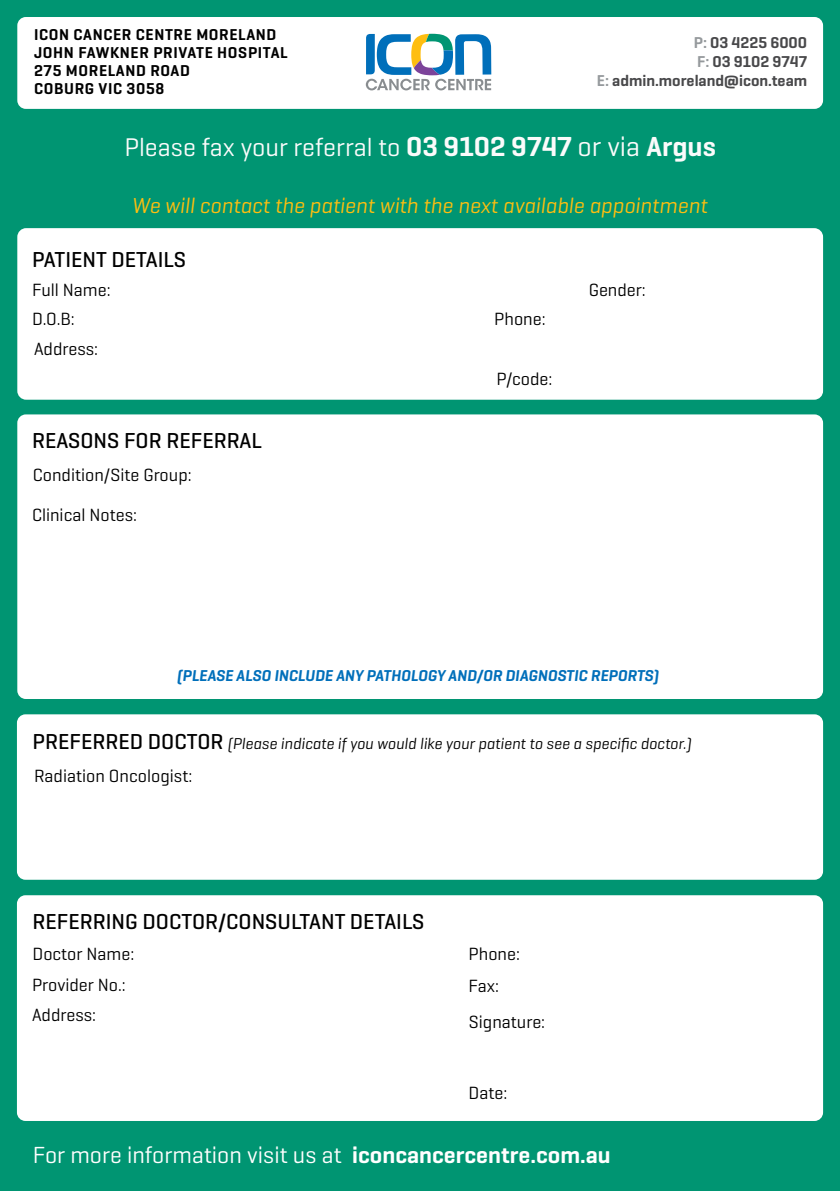
<style>
.page{position:relative;width:840px;height:1191px;background:#fff}
.page>*{position:absolute;margin:0;border:0;box-sizing:border-box;transform-origin:0 0}
.t1{font:26px "Geogrotesque";color:#fbfbfb}
.t2{font:23.6px "Geogrotesque";color:#fff}
.t3{font:500 22px "Geogrotesque";color:#000}
.t4{font:italic 22px "Geogrotesque";color:#febe10}
.t5{font:18px/30.8px "Geogrotesque";color:#000}
.t6{font:600 16px/18px "Geogrotesque";letter-spacing:.04em;color:#000}
.t7{font:italic 16px "Geogrotesque";color:#000}
.t8{font:italic 600 16px "Geogrotesque";color:#006fba}
.t9{font:600 16px/19.2px "Geogrotesque";color:#48484a;text-align:right}
.s1{color:#95999c}
.s2{font-weight:600;font-size:28px}
.s3{font-size:28px}
.s4{font-weight:500;font-style:normal;font-size:22px}
.s5{font-weight:600}
</style>
<div class="page">
<div style="left:0;top:0;width:839px;height:1191px;background:#009572"></div>
<div style="left:17px;top:228px;width:805px;height:172px;background:#fff;border-radius:9px"></div>
<div style="left:17px;top:414px;width:805px;height:285px;background:#fff;border-radius:9px"></div>
<div style="left:17px;top:895px;width:805px;height:226px;background:#fff;border-radius:9px"></div>
<div style="left:17px;top:17px;width:805px;height:92px;background:#fff;border-radius:9px"></div>
<svg style="left:365px;top:34px;width:126px;height:56px"></svg>
<div style="left:17px;top:714px;width:805px;height:165px;background:#fff;border-radius:9px"></div>
<p class="t6" style="left:34px;top:26px;width:255px">ICON CANCER CENTRE MORELAND<br>JOHN FAWKNER PRIVATE HOSPITAL<br>275 MORELAND ROAD<br>COBURG VIC 3058</p>
<p class="t9" style="left:596px;top:32px;width:212px"><span class="s1">P:</span> 03 4225 6000<br><span class="s1">F:</span> 03 9102 9747<br><span class="s1">E:</span> admin.moreland@icon.team</p>
<h1 class="t1" style="left:124px;top:130px;width:592px">Please fax your referral to <span class="s2">03 9102 9747</span> <span class="s3">or via</span> <span class="s2">Argus</span></h1>
<p class="t4" style="left:132px;top:192px;width:576px">We will contact the patient with the next available appointment</p>
<p class="t3" style="left:32px;top:246px;width:155px">PATIENT DETAILS</p>
<p class="t5" style="left:32px;top:274px;width:80px">Full Name:</p>
<p class="t5" style="left:32px;top:303px;width:44px">D.O.B:</p>
<p class="t5" style="left:34px;top:333px;width:66px">Address:</p>
<p class="t3" style="left:32px;top:426px;width:231px">REASONS FOR REFERRAL</p>
<p class="t5" style="left:33px;top:459px;width:160px">Condition/Site Group:</p>
<p class="t5" style="left:32px;top:498px;width:106px">Clinical Notes:</p>
<p class="t5" style="left:494px;top:303px;width:53px">Phone:</p>
<p class="t5" style="left:496px;top:363px;width:57px">P/code:</p>
<p class="t5" style="left:588px;top:274px;width:59px">Gender:</p>
<p class="t8" style="left:177px;top:666px;width:483px">(PLEASE ALSO INCLUDE ANY PATHOLOGY AND/OR DIAGNOSTIC REPORTS)</p>
<p class="t7" style="left:33px;top:733px;width:660px"><span class="s4">PREFERRED DOCTOR</span> (Please indicate if you would like your patient to see a specific doctor.)</p>
<p class="t5" style="left:34px;top:760px;width:160px">Radiation Oncologist:</p>
<p class="t3" style="left:33px;top:907px;width:393px">REFERRING DOCTOR/CONSULTANT DETAILS</p>
<p class="t5" style="left:32px;top:938px;width:104px">Doctor Name:<br>Provider No.:</p>
<p class="t5" style="left:32px;top:999px;width:66px">Address:</p>
<p class="t5" style="left:468px;top:937px;width:53px">Phone:</p>
<p class="t5" style="left:468px;top:969px;width:32px">Fax:</p>
<p class="t5" style="left:468px;top:1006px;width:78px">Signature:</p>
<p class="t5" style="left:468px;top:1077px;width:40px">Date:</p>
<h2 class="t2" style="left:33px;top:1140px;width:579px">For more information visit us at <span class="s5">iconcancercentre.com.au</span></h2>
</div>
